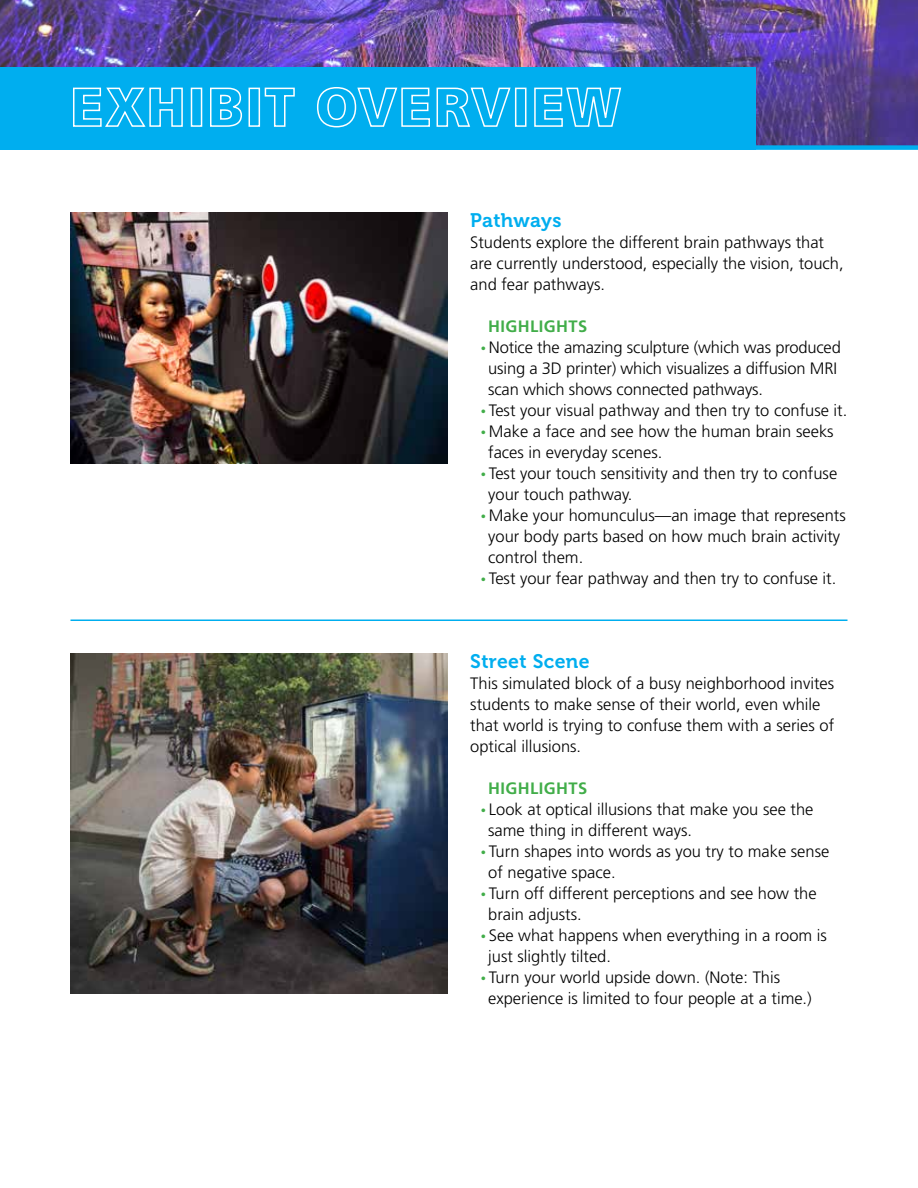
<style>
.page{position:relative;width:918px;height:1188px;background:#fff}
.page>*{position:absolute;margin:0;border:0;box-sizing:border-box;transform-origin:0 0}
.t1{font:19.5px "Museo 700";letter-spacing:.02em;color:#00aeef}
.t2{font:300 16.5px/21px "Frutiger";color:#000}
.t3{font:700 16.5px "Frutiger";letter-spacing:.025em;color:#41ad49}
.s1{font-size:10.5px;color:#41ad49}
</style>
<div class="page">
<img style="left:0;top:0;width:918px;height:145px">
<div style="left:0;top:67px;width:756px;height:82px;background:#00aeef"></div>
<svg style="left:73px;top:87px;width:110px;height:40px"></svg>
<div style="left:191px;top:88px;width:11px;height:39px;border:2px solid #fff"></div>
<svg style="left:210px;top:87px;width:33px;height:40px"></svg>
<div style="left:249px;top:88px;width:11px;height:39px;border:2px solid #fff"></div>
<svg style="left:264px;top:87px;width:31px;height:40px"></svg>
<svg style="left:316px;top:87px;width:195px;height:41px"></svg>
<div style="left:515px;top:88px;width:12px;height:39px;border:2px solid #fff"></div>
<svg style="left:534px;top:87px;width:88px;height:40px"></svg>
<div style="left:0;top:145px;width:918px;height:5px;background:#00aeef"></div>
<img style="left:70px;top:212px;width:378px;height:252px">
<img style="left:70px;top:653px;width:378px;height:341px">
<hr style="left:70px;top:620px;width:778px;height:1px;background:#00aeef">
<p class="t1" style="left:470px;top:209px;width:93px">Pathways</p>
<p class="t2" style="left:470px;top:232px;width:375px">Students explore the different brain pathways that are currently understood, especially the vision, touch, and fear pathways.</p>
<p class="t3" style="left:488px;top:317px;width:101px">High lights</p>
<p class="t2" style="left:488px;top:337px;width:354px;text-indent:-7px"><span class="s1">•</span> Notice the amazing sculpture (which was produced using a 3D printer) which visualizes a diffusion MRI scan which shows connected pathways.</p>
<p class="t2" style="left:481px;top:400px;width:368px"><span class="s1">•</span> Test your visual pathway and then try to confuse it.</p>
<p class="t2" style="left:488px;top:421px;width:347px;text-indent:-7px"><span class="s1">•</span> Make a face and see how the human brain seeks faces in everyday scenes.</p>
<p class="t2" style="left:488px;top:463px;width:351px;text-indent:-7px"><span class="s1">•</span> Test your touch sensitivity and then try to confuse your touch pathway.</p>
<p class="t2" style="left:488px;top:505px;width:359px;text-indent:-7px"><span class="s1">•</span> Make your homunculus—an image that represents your body parts based on how much brain activity control them.</p>
<p class="t2" style="left:481px;top:568px;width:357px"><span class="s1">•</span> Test your fear pathway and then try to confuse it.</p>
<p class="t1" style="left:470px;top:650px;width:121px">Street Scene</p>
<p class="t2" style="left:470px;top:673px;width:366px">This simulated block of a busy neighborhood invites students to make sense of their world, even while that world is trying to confuse them with a series of optical illusions.</p>
<p class="t3" style="left:488px;top:779px;width:101px">High lights</p>
<p class="t2" style="left:488px;top:799px;width:327px;text-indent:-7px"><span class="s1">•</span> Look at optical illusions that make you see the same thing in different ways.</p>
<p class="t2" style="left:488px;top:841px;width:343px;text-indent:-7px"><span class="s1">•</span> Turn shapes into words as you try to make sense of negative space.</p>
<p class="t2" style="left:488px;top:883px;width:330px;text-indent:-7px"><span class="s1">•</span> Turn off different perceptions and see how the brain adjusts.</p>
<p class="t2" style="left:488px;top:925px;width:340px;text-indent:-7px"><span class="s1">•</span> See what happens when everything in a room is just slightly tilted.</p>
<p class="t2" style="left:488px;top:967px;width:325px;text-indent:-7px"><span class="s1">•</span> Turn your world upside down. (Note: This experience is limited to four people at a time.)</p>
</div>
